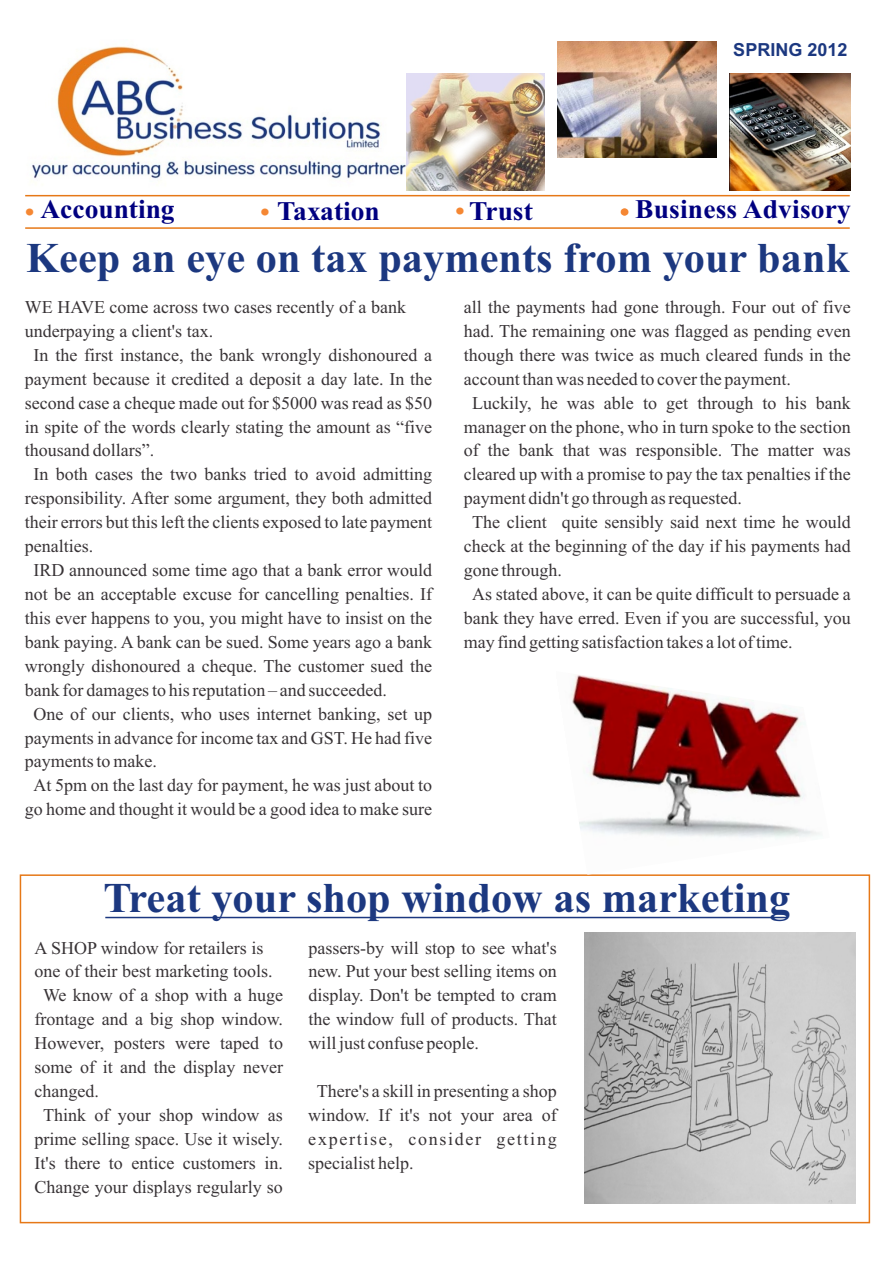
<style>
.page{position:relative;width:893px;height:1263px;background:#fff}
.page>*{position:absolute;margin:0;border:0;box-sizing:border-box;transform-origin:0 0}
.t1{font:700 43.35px "Times New Roman";color:#f58733}
.t2{font:700 42.45px "Times New Roman";color:#1c3880}
.t3{font:700 26.85px "Times New Roman";letter-spacing:.005em;color:#000080}
.t4{font:18px/23.9px "Times New Roman";color:#383336;text-align:justify}
.t5{font:700 18px "Arial";color:#1c3880}
.s1{font-size:43.35px;color:#f58733}
</style>
<div class="page">
<div style="left:20px;top:874px;width:850px;height:349px;border:2px solid #e67817"></div>
<img style="left:556px;top:675px;width:274px;height:200px">
<img style="left:32px;top:46px;width:384px;height:143px">
<img style="left:407px;top:74px;width:137px;height:116px">
<img style="left:557px;top:42px;width:159px;height:116px">
<img style="left:730px;top:73px;width:120px;height:117px">
<hr style="left:25px;top:195px;width:825px;height:1px;background:#e67817">
<hr style="left:25px;top:227px;width:825px;height:2px;background:#e67817">
<hr style="left:105px;top:917px;width:683px;height:1px;background:#1c3880">
<img style="left:584px;top:933px;width:272px;height:270px">
<p class="t5" style="left:733px;top:43px;width:116px">SPRING 2012</p>
<h3 class="t3" style="left:24px;top:200px;width:152px"><span class="s1">.</span> Accounting</h3>
<h3 class="t3" style="left:259px;top:201px;width:122px"><sup>.</sup> Taxation</h3>
<h3 class="t3" style="left:469px;top:201px;width:65px">Trust</h3>
<h1 class="t1" style="left:454px;top:184px;width:13px">.</h1>
<h3 class="t3" style="left:619px;top:200px;width:233px"><span class="s1">.</span> Business Advisory</h3>
<h2 class="t2" style="left:26px;top:243px;width:825px">Keep an eye on tax payments from your bank</h2>
<p class="t4" style="left:464px;top:297px;width:389px">all the payments had gone through. Four out of five</p>
<p class="t4" style="left:464px;top:321px;width:389px">had. The remaining one was flagged as pending even</p>
<p class="t4" style="left:464px;top:344px;width:389px">though there was twice as much cleared funds in the</p>
<p class="t4" style="left:464px;top:368px;width:329px">account than was needed to cover the payment.</p>
<p class="t4" style="left:472px;top:392px;width:380px">Luckily, he was able to get through to his bank</p>
<p class="t4" style="left:464px;top:416px;width:389px">manager on the phone, who in turn spoke to the section</p>
<p class="t4" style="left:464px;top:440px;width:388px">of the bank that was responsible. The matter was</p>
<p class="t4" style="left:464px;top:464px;width:389px">cleared up with a promise to pay the tax penalties if the</p>
<p class="t4" style="left:464px;top:488px;width:280px">payment didn't go through as requested.</p>
<p class="t4" style="left:472px;top:512px;width:380px">The client quite sensibly said next time he would</p>
<p class="t4" style="left:464px;top:536px;width:388px">check at the beginning of the day if his payments had</p>
<p class="t4" style="left:464px;top:560px;width:100px">gone through.</p>
<p class="t4" style="left:472px;top:584px;width:380px">As stated above, it can be quite difficult to persuade a</p>
<p class="t4" style="left:464px;top:608px;width:388px">bank they have erred. Even if you are successful, you</p>
<p class="t4" style="left:464px;top:632px;width:331px">may find getting satisfaction takes a lot of time.</p>
<p class="t4" style="left:25px;top:297px;width:383px">WE HAVE come across two cases recently of a bank</p>
<p class="t4" style="left:25px;top:321px;width:190px">underpaying a client's tax.</p>
<p class="t4" style="left:33px;top:344px;width:400px">In the first instance, the bank wrongly dishonoured a</p>
<p class="t4" style="left:25px;top:368px;width:409px">payment because it credited a deposit a day late. In the</p>
<p class="t4" style="left:25px;top:392px;width:409px">second case a cheque made out for $5000 was read as $50</p>
<p class="t4" style="left:25px;top:416px;width:409px">in spite of the words clearly stating the amount as “five</p>
<p class="t4" style="left:25px;top:440px;width:131px">thousand dollars”.</p>
<p class="t4" style="left:33px;top:464px;width:400px">In both cases the two banks tried to avoid admitting</p>
<p class="t4" style="left:25px;top:488px;width:409px">responsibility. After some argument, they both admitted</p>
<p class="t4" style="left:25px;top:512px;width:409px">their errors but this left the clients exposed to late payment</p>
<p class="t4" style="left:25px;top:536px;width:70px">penalties.</p>
<p class="t4" style="left:33px;top:560px;width:400px">IRD announced some time ago that a bank error would</p>
<p class="t4" style="left:25px;top:584px;width:409px">not be an acceptable excuse for cancelling penalties. If</p>
<p class="t4" style="left:25px;top:608px;width:409px">this ever happens to you, you might have to insist on the</p>
<p class="t4" style="left:25px;top:632px;width:409px">bank paying. A bank can be sued. Some years ago a bank</p>
<p class="t4" style="left:25px;top:655px;width:409px">wrongly dishonoured a cheque. The customer sued the</p>
<p class="t4" style="left:25px;top:679px;width:363px">bank for damages to his reputation – and succeeded.</p>
<p class="t4" style="left:33px;top:703px;width:400px">One of our clients, who uses internet banking, set up</p>
<p class="t4" style="left:25px;top:727px;width:409px">payments in advance for income tax and GST. He had five</p>
<p class="t4" style="left:25px;top:751px;width:133px">payments to make.</p>
<p class="t4" style="left:33px;top:775px;width:400px">At 5pm on the last day for payment, he was just about to</p>
<p class="t4" style="left:25px;top:799px;width:409px">go home and thought it would be a good idea to make sure</p>
<h2 class="t2" style="left:103px;top:884px;width:688px">Treat your shop window as marketing</h2>
<p class="t4" style="left:35px;top:937px;width:230px">A SHOP window for retailers is</p>
<p class="t4" style="left:35px;top:961px;width:239px">one of their best marketing tools.</p>
<p class="t4" style="left:43px;top:985px;width:241px">We know of a shop with a huge</p>
<p class="t4" style="left:35px;top:1009px;width:250px">frontage and a big shop window.</p>
<p class="t4" style="left:35px;top:1033px;width:250px">However, posters were taped to</p>
<p class="t4" style="left:35px;top:1057px;width:250px">some of it and the display never</p>
<p class="t4" style="left:35px;top:1081px;width:66px">changed.</p>
<p class="t4" style="left:43px;top:1105px;width:241px">Think of your shop window as</p>
<p class="t4" style="left:35px;top:1129px;width:250px">prime selling space. Use it wisely.</p>
<p class="t4" style="left:35px;top:1152px;width:250px">It's there to entice customers in.</p>
<p class="t4" style="left:35px;top:1176px;width:250px">Change your displays regularly so</p>
<p class="t4" style="left:308px;top:937px;width:250px">passers-by will stop to see what's new. Put your best selling items on display. Don't be tempted to cram the window full of products. That will just confuse people.</p>
<p class="t4" style="left:308px;top:1081px;width:250px;text-indent:8px">There's a skill in presenting a shop window. If it's not your area of expertise, consider getting specialist help.</p>
</div>
